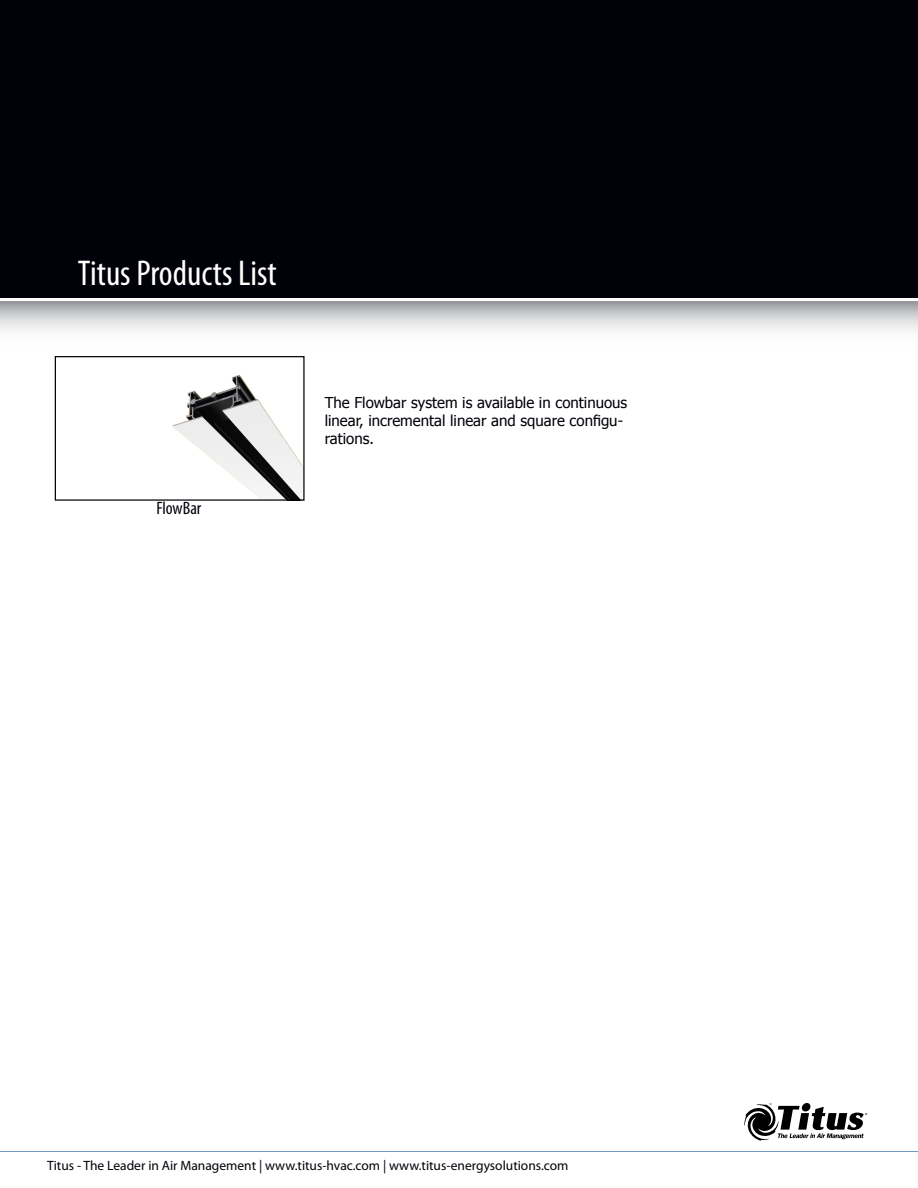
<style>
.page{position:relative;width:918px;height:1188px;background:#fff}
.page>*{position:absolute;margin:0;border:0;box-sizing:border-box;transform-origin:0 0}
.t1{font:condensed 36px "Myriad Pro";color:#fff}
.Figure_Title{font:condensed 18px "Myriad Pro";color:#010209}
.t2{font:15px/18px "Tahoma";color:#010209}
.t3{font:13.5px "Myriad Pro";color:#010209}
</style>
<div class="page">
<img style="left:172px;top:375px;width:131px;height:124px">
<div style="left:55px;top:356px;width:250px;height:145px;border:1px solid #010209"></div>
<hr style="left:0;top:1151px;width:918px;height:1px;background:#7299c6">
<svg style="left:744px;top:1103px;width:123px;height:38px"></svg>
<svg style="left:0;top:302px;width:918px;height:29px;background:#cecfd0"></svg>
<div style="left:0;top:0;width:918px;height:298px;background:#010209"></div>
<p class="t1" style="left:78px;top:251px;width:200px">Titus Products List</p>
<p class="Figure_Title" style="left:156px;top:497px;width:47px">FlowBar</p>
<p class="t2" style="left:325px;top:393px;width:304px">The Flowbar system is available in continuous linear, incremental linear and square configu&shy;rations.</p>
<p class="t3" style="left:47px;top:1158px;width:523px">Titus - The Leader in Air Management | www.titus-hvac.com | www.titus-energysolutions.com</p>
</div>
